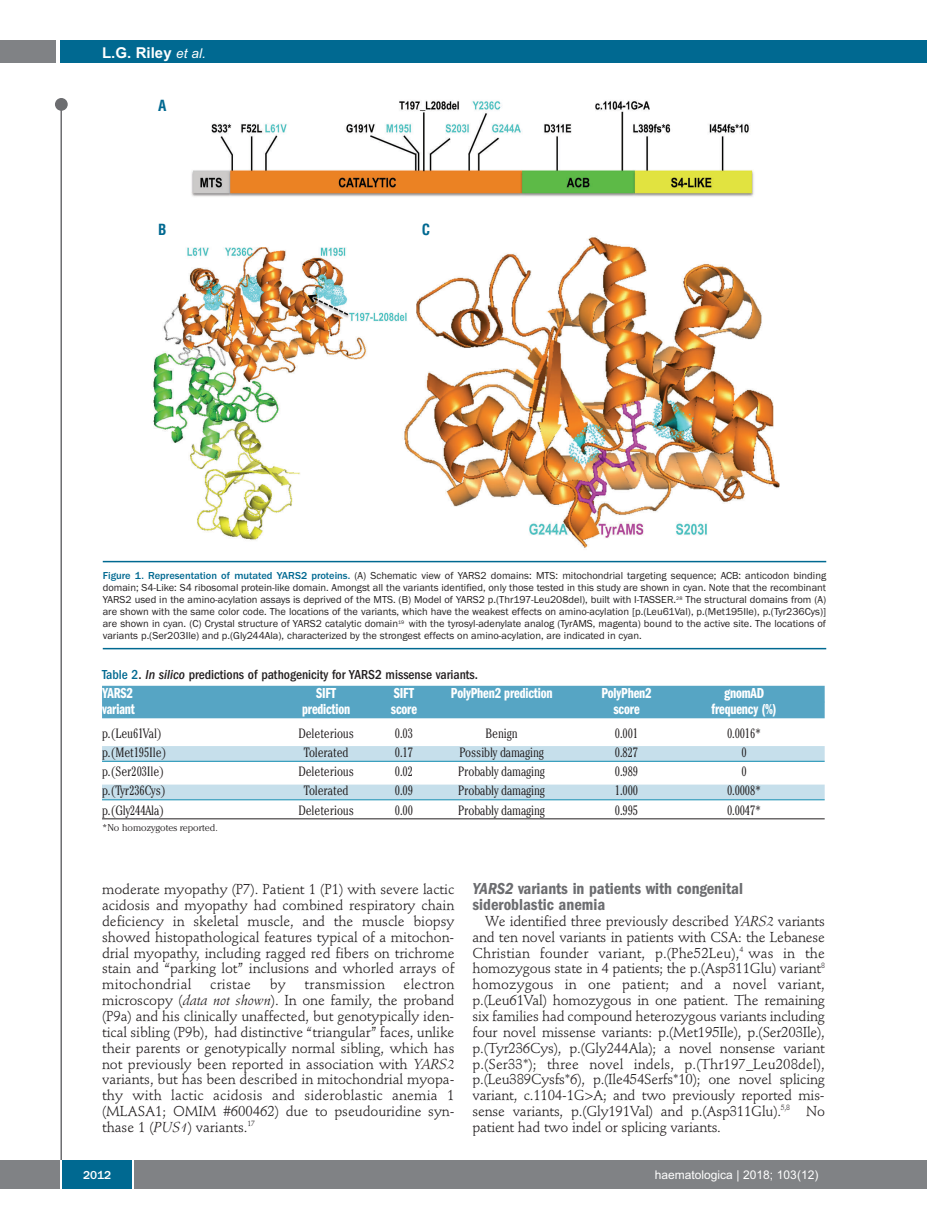
<style>
.page{position:relative;width:927px;height:1225px;background:#fff}
.page>*{position:absolute;margin:0;border:0;box-sizing:border-box;transform-origin:0 0}
.t1{font:600 condensed 16.5px/15.9px "Franklin Gothic";color:#6c6d70}
.t2{font:15px "Franklin Gothic Demi Cmpr";letter-spacing:-.01em;color:#fff}
.t3{font:700 15px "Arial";color:#fff}
.t4{font:700 condensed 15px "Helvetica";color:#006991}
.t5{font:14.25px/15.9px "Stempel Schneidler";letter-spacing:-.005em;color:#231f20;text-align:justify}
.t6{font:14.25px "Stempel Schneidler";letter-spacing:.015em;color:#231f20}
.t7{font:300 condensed 13.5px "Cheltenham";letter-spacing:-.01em;color:#231f20}
.t8{font:500 condensed 13.5px "Franklin Gothic";color:#231f20}
.t9{font:12px "Arial";color:#fff}
.t10{font:500 12px "Franklin Gothic";color:#fff}
.t11{font:10.5px/12px "Franklin Gothic";color:#231f20;text-align:justify}
.t12{font:300 9.75px "Cheltenham";color:#231f20}
.s1{font-weight:400;font-style:italic;font-size:13.5px}
.s2{font-weight:500;color:#006991}
.s3{color:#006991}
.s4{font-style:italic}
</style>
<div class="page">
<div style="left:911px;top:40px;width:16px;height:22px;background:#006991"></div>
<div style="left:910px;top:1160px;width:17px;height:28px;background:#808285"></div>
<div style="left:55px;top:98px;width:13px;height:13px;background:#6c6d70;border-radius:50%"></div>
<hr style="left:60px;top:101px;width:2px;height:1061px;background:#6c6d70">
<div style="left:60px;top:40px;width:852px;height:22px;background:#006991"></div>
<div style="left:0;top:40px;width:56px;height:22px;background:#808285"></div>
<div style="left:0;top:1160px;width:911px;height:28px;background:#808285"></div>
<div style="left:62px;top:1160px;width:71px;height:28px;background:#006991"></div>
<hr style="left:60px;top:1160px;width:2px;height:28px;background:#fff">
<svg style="left:133px;top:1160px;width:1px;height:28px"></svg>
<div style="left:102px;top:686px;width:723px;height:16px;background:#56a5c4"></div>
<div style="left:102px;top:702px;width:723px;height:16px;background:#56a5c4"></div>
<div style="left:102px;top:746px;width:723px;height:15px;background:#c6dfeb"></div>
<hr style="left:102px;top:761px;width:723px;height:1px;background:#0d8aaf">
<div style="left:102px;top:784px;width:723px;height:15px;background:#c6dfeb"></div>
<hr style="left:102px;top:799px;width:723px;height:1px;background:#0d8aaf">
<hr style="left:102px;top:818px;width:723px;height:1px;background:#231f20">
<img style="left:153px;top:100px;width:627px;height:448px">
<hr style="left:103px;top:561px;width:723px;height:1px;background:#006991">
<hr style="left:103px;top:648px;width:723px;height:1px;background:#006991">
<p class="t3" style="left:102px;top:44px;width:105px">L.G. Riley <span class="s1">et al.</span></p>
<p class="t4" style="left:158px;top:97px;width:10px">A</p>
<p class="t4" style="left:158px;top:221px;width:10px">B</p>
<p class="t4" style="left:422px;top:221px;width:10px">C</p>
<p class="t11" style="left:103px;top:570px;width:725px"><span class="s2">Figure 1. Representation of mutated YARS2 proteins.</span> (A) Schematic view of YARS2 domains: MTS: mitochondrial targeting sequence; ACB: anticodon binding domain; S4-Like: S4 ribosomal protein-like domain. Amongst all the variants identified, only those tested in this study are shown in cyan. Note that the recombinant YARS2 used in the amino-acylation assays is deprived of the MTS. (B) Model of YARS2 p.(Thr197-Leu208del), built with I-TASSER.<sup>28</sup> The structural domains from (A) are shown with the same color code. The locations of the variants, which have the weakest effects on amino-acylation [p.(Leu61Val), p.(Met195Ile), p.(Tyr236Cys)] are shown in cyan. (C) Crystal structure of YARS2 catalytic domain<sup>19</sup> with the tyrosyl-adenylate analog (TyrAMS, magenta) bound to the active site. The locations of variants p.(Ser203Ile) and p.(Gly244Ala), characterized by the strongest effects on amino-acylation, are indicated in cyan.</p>
<p class="t8" style="left:102px;top:670px;width:378px"><span class="s3">Table 2</span>. <span class="s4">In silico</span> predictions of pathogenicity for YARS2 missense variants.</p>
<p class="t2" style="left:102px;top:688px;width:32px">YARS2</p>
<p class="t2" style="left:316px;top:688px;width:22px">SIFT</p>
<p class="t2" style="left:394px;top:688px;width:22px">SIFT</p>
<p class="t2" style="left:451px;top:688px;width:103px">PolyPhen2 prediction</p>
<p class="t2" style="left:601px;top:688px;width:52px">PolyPhen2</p>
<p class="t2" style="left:724px;top:688px;width:42px">gnomAD</p>
<p class="t2" style="left:102px;top:704px;width:34px">variant</p>
<p class="t2" style="left:302px;top:704px;width:50px">prediction</p>
<p class="t2" style="left:391px;top:704px;width:28px">score</p>
<p class="t2" style="left:613px;top:704px;width:28px">score</p>
<p class="t2" style="left:712px;top:704px;width:67px">frequency (%)</p>
<p class="t7" style="left:102px;top:728px;width:62px">p.(Leu61Val)</p>
<p class="t7" style="left:298px;top:728px;width:57px">Deleterious</p>
<p class="t7" style="left:395px;top:728px;width:19px">0.03</p>
<p class="t7" style="left:486px;top:728px;width:34px">Benign</p>
<p class="t7" style="left:615px;top:728px;width:25px">0.001</p>
<p class="t7" style="left:727px;top:728px;width:36px">0.0016*</p>
<p class="t7" style="left:102px;top:747px;width:66px">p.(Met195Ile)</p>
<p class="t7" style="left:304px;top:747px;width:46px">Tolerated</p>
<p class="t7" style="left:395px;top:747px;width:19px">0.17</p>
<p class="t7" style="left:459px;top:747px;width:86px">Possibly damaging</p>
<p class="t7" style="left:615px;top:747px;width:25px">0.827</p>
<p class="t7" style="left:741px;top:747px;width:7px">0</p>
<p class="t7" style="left:102px;top:766px;width:64px">p.(Ser203Ile)</p>
<p class="t7" style="left:298px;top:766px;width:57px">Deleterious</p>
<p class="t7" style="left:395px;top:766px;width:19px">0.02</p>
<p class="t7" style="left:458px;top:766px;width:88px">Probably damaging</p>
<p class="t7" style="left:615px;top:766px;width:25px">0.989</p>
<p class="t7" style="left:741px;top:766px;width:7px">0</p>
<p class="t7" style="left:102px;top:786px;width:65px">p.(Tyr236Cys)</p>
<p class="t7" style="left:304px;top:786px;width:46px">Tolerated</p>
<p class="t7" style="left:395px;top:786px;width:19px">0.09</p>
<p class="t7" style="left:458px;top:786px;width:88px">Probably damaging</p>
<p class="t7" style="left:615px;top:786px;width:25px">1.000</p>
<p class="t7" style="left:727px;top:786px;width:36px">0.0008*</p>
<p class="t7" style="left:102px;top:805px;width:64px">p.(Gly244Ala)</p>
<p class="t7" style="left:298px;top:805px;width:57px">Deleterious</p>
<p class="t7" style="left:395px;top:805px;width:19px">0.00</p>
<p class="t7" style="left:458px;top:805px;width:88px">Probably damaging</p>
<p class="t7" style="left:615px;top:805px;width:25px">0.995</p>
<p class="t7" style="left:727px;top:805px;width:36px">0.0047*</p>
<p class="t12" style="left:102px;top:823px;width:117px">*No homozygotes reported.</p>
<p class="t5" style="left:102px;top:882px;width:354px">moderate myopathy (P7). Patient 1 (P1) with severe lactic acidosis and myopathy had combined respiratory chain deficiency in skeletal muscle, and the muscle biopsy showed histopathological features typical of a mitochon&shy;drial myopathy, including ragged red fibers on trichrome stain and “parking lot” inclusions and whorled arrays of mitochondrial</p>
<p class="t5" style="left:102px;top:978px;width:354px;text-indent:302px">electron microscopy (<span class="s4">data not shown</span>). In one family, the proband (P9a) and his clinically unaffected, but genotypically iden&shy;tical sibling (P9b), had distinctive “triangular” faces, unlike their parents or genotypically normal sibling, which has not previously been reported in association with <span class="s4">YARS2 </span>variants, but has been described in mitochondrial myopa&shy;thy with lactic acidosis and sideroblastic anemia 1 (MLASA1; OMIM #600462) due to pseudouridine syn&shy;thase 1 (<span class="s4">PUS1</span>) variants.<sup>17</sup></p>
<p class="t6" style="left:210px;top:978px;width:42px">cristae</p>
<p class="t5" style="left:270px;top:978px;width:18px">by</p>
<p class="t6" style="left:304px;top:978px;width:82px">transmission</p>
<p class="t1" style="left:472px;top:882px;width:272px"><span class="s4">YARS2</span> variants in patients with congenital sideroblastic anemia</p>
<p class="t5" style="left:472px;top:914px;width:354px;text-indent:13px">We identified three previously described <span class="s4">YARS2</span> variants and ten novel variants in patients with CSA: the Lebanese Christian founder variant, p.(Phe52Leu),<sup>4</sup> was in the homozygous state in 4 patients; the p.(Asp311Glu) variant<sup>8 </sup>homozygous in one patient; and a novel variant, p.(Leu61Val) homozygous in one patient. The remaining six families had compound heterozygous variants including four novel missense variants: p.(Met195Ile), p.(Ser203Ile), p.(Tyr236Cys), p.(Gly244Ala); a novel nonsense variant p.(Ser33*); three novel indels, p.(Thr197_Leu208del), p.(Leu389Cysfs*6), p.(Ile454Serfs*10); one novel splicing variant, c.1104-1G&gt;A; and two previously reported mis&shy;sense variants, p.(Gly191Val) and p.(Asp311Glu).<sup>5,8</sup> No patient had two indel or splicing variants.</p>
<p class="t10" style="left:83px;top:1167px;width:29px">2012</p>
<p class="t9" style="left:655px;top:1167px;width:165px">haematologica | 2018; 103(12)</p>
</div>
